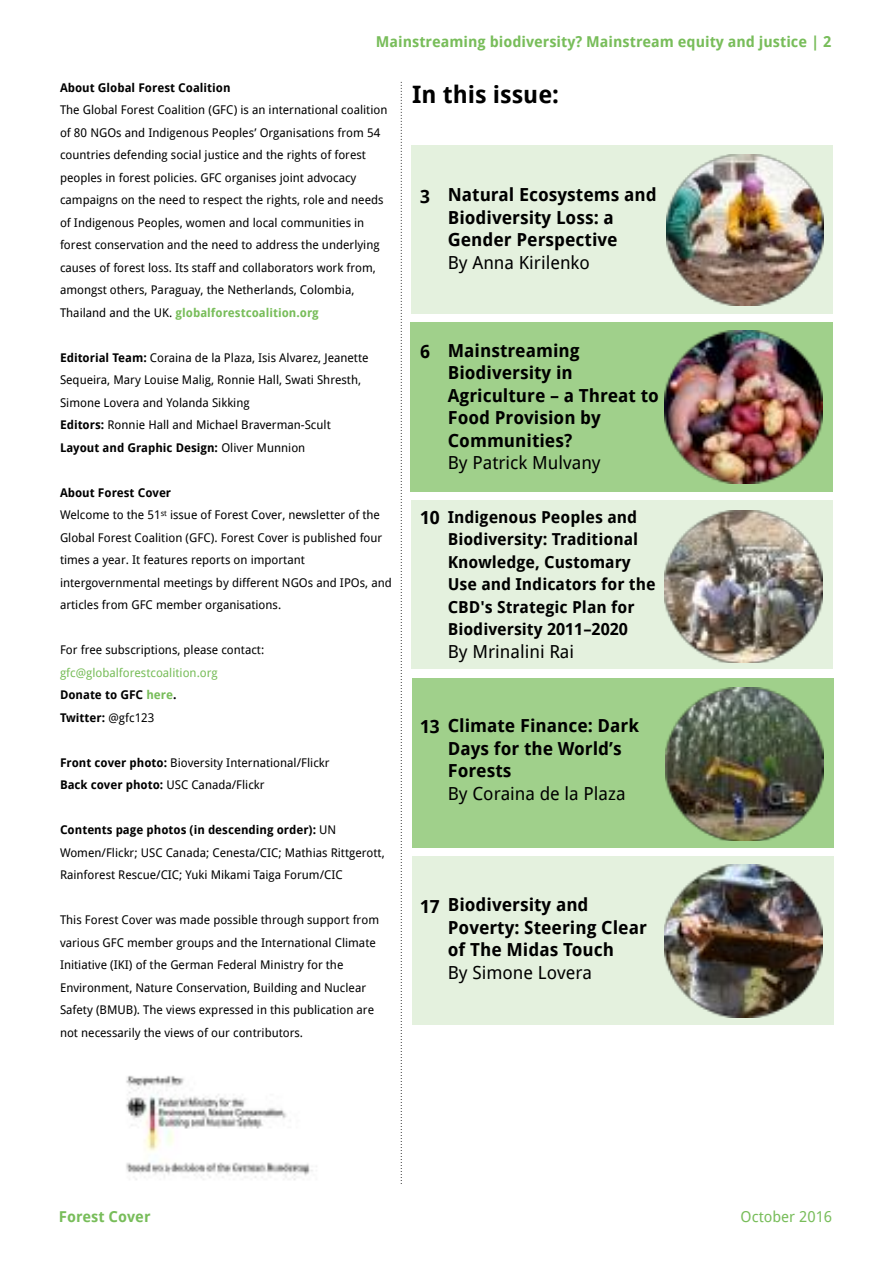
<style>
.page{position:relative;width:893px;height:1263px;background:#fff}
.page>*{position:absolute;margin:0;border:0;box-sizing:border-box;transform-origin:0 0}
.t1{font:700 24px "Droid Sans";color:#000}
.t2{font:700 18px/22.5px "Droid Sans";color:#000}
.t3{font:18px "Droid Sans";color:#000}
.t4{font:700 16.5px/22.5px "Droid Sans";color:#000}
.t5{font:700 15px "Droid Sans";color:#78bd5a}
.t6{font:15px "Droid Sans";color:#78bd5a}
.t7{font:12px/22.5px "Droid Sans";color:#000}
.t8{font:12px/22.5px "Droid Sans";color:#78bd5a}
.t9{font:700 12px "Droid Sans";color:#000}
.s1{font-weight:700;color:#78bd5a}
.s2{font-weight:700}
.s3{font-weight:700;color:#000}
.s4{color:#000}
</style>
<div class="page">
<div style="left:411px;top:500px;width:421px;height:169px;background:#e4f1de"></div>
<div style="left:412px;top:856px;width:422px;height:169px;background:#e4f1de"></div>
<div style="left:412px;top:678px;width:422px;height:169px;background:#a0d08b"></div>
<div style="left:411px;top:323px;width:422px;height:169px;background:#a0d08b"></div>
<div style="left:411px;top:145px;width:421px;height:169px;background:#e4f1de"></div>
<svg style="left:401px;top:82px;width:1px;height:1102px"></svg>
<img style="left:666px;top:155px;width:158px;height:151px">
<img style="left:664px;top:330px;width:158px;height:153px">
<img style="left:664px;top:510px;width:158px;height:153px">
<img style="left:665px;top:688px;width:158px;height:152px">
<img style="left:665px;top:864px;width:158px;height:153px">
<img style="left:126px;top:1075px;width:191px;height:105px">
<p class="t5" style="left:376px;top:33px;width:457px">Mainstreaming biodiversity? Mainstream equity and justice | 2</p>
<p class="t9" style="left:60px;top:80px;width:172px">About Global Forest Coalition</p>
<p class="t7" style="left:60px;top:99px;width:329px">The Global Forest Coalition (GFC) is an international coalition of 80 NGOs and Indigenous Peoples’ Organisations from 54 countries defending social justice and the rights of forest peoples in forest policies. GFC organises joint advocacy campaigns on the need to respect the rights, role and needs of Indigenous Peoples, women and local communities in forest conservation and the need to address the underlying causes of forest loss. Its staff and collaborators work from, amongst others, Paraguay, the Netherlands, Colombia, Thailand and the UK. <span class="s1">globalforestcoalition.org</span></p>
<p class="t7" style="left:60px;top:346px;width:310px"><span class="s2">Editorial Team:</span> Coraina de la Plaza, Isis Alvarez, Jeanette Sequeira, Mary Louise Malig, Ronnie Hall, Swati Shresth, Simone Lovera and Yolanda Sikking<br><span class="s2">Editors:</span> Ronnie Hall and Michael Braverman-Scult <span class="s2">Layout and Graphic Design:</span> Oliver Munnion</p>
<p class="t7" style="left:60px;top:481px;width:333px"><span class="s2">About Forest Cover<br></span>Welcome to the 51<sup>st</sup> issue of Forest Cover, newsletter of the Global Forest Coalition (GFC). Forest Cover is published four times a year. It features reports on important intergovernmental meetings by different NGOs and IPOs, and articles from GFC member organisations.</p>
<p class="t7" style="left:60px;top:639px;width:206px">For free subscriptions, please contact:</p>
<p class="t8" style="left:60px;top:661px;width:159px">gfc@globalforestcoalition.org<br><span class="s3">Donate to GFC</span> <span class="s2">here</span><span class="s3">.<br>Twitter:</span> <span class="s4">@gfc123</span></p>
<p class="t7" style="left:60px;top:751px;width:271px"><span class="s2">Front cover photo:</span> Bioversity International/Flickr<br><span class="s2">Back cover photo:</span> USC Canada/Flickr</p>
<p class="t7" style="left:60px;top:819px;width:326px"><span class="s2">Contents page photos (in descending order):</span> UN<br>Women/Flickr; USC Canada; Cenesta/CIC; Mathias Rittgerott,<br>Rainforest Rescue/CIC; Yuki Mikami Taiga Forum/CIC</p>
<p class="t7" style="left:60px;top:909px;width:321px">This Forest Cover was made possible through support from various GFC member groups and the International Climate Initiative (IKI) of the German Federal Ministry for the Environment, Nature Conservation, Building and Nuclear Safety (BMUB). The views expressed in this publication are not necessarily the views of our contributors.</p>
<h1 class="t1" style="left:412px;top:81px;width:148px">In this issue:</h1>
<h2 class="t2" style="left:420px;top:186px;width:11px">3</h2>
<h2 class="t2" style="left:448px;top:184px;width:210px">Natural Ecosystems and<br>Biodiversity Loss: a<br>Gender Perspective</h2>
<h2 class="t3" style="left:448px;top:252px;width:144px">By Anna Kirilenko</h2>
<h2 class="t2" style="left:420px;top:340px;width:11px">6</h2>
<h2 class="t2" style="left:420px;top:507px;width:21px">10</h2>
<h2 class="t2" style="left:448px;top:339px;width:213px">Mainstreaming<br>Biodiversity in<br>Agriculture – a Threat to<br>Food Provision by<br>Communities?</h2>
<h2 class="t3" style="left:448px;top:452px;width:154px">By Patrick Mulvany</h2>
<h3 class="t4" style="left:448px;top:506px;width:209px">Indigenous Peoples and<br>Biodiversity: Traditional<br>Knowledge, Customary<br>Use and Indicators for the<br>CBD's Strategic Plan for<br>Biodiversity 2011–2020</h3>
<h2 class="t3" style="left:448px;top:641px;width:128px">By Mrinalini Rai</h2>
<h2 class="t2" style="left:448px;top:715px;width:193px;text-indent:-28px">13 Climate Finance: Dark<br>Days for the World’s<br>Forests</h2>
<h2 class="t3" style="left:448px;top:783px;width:179px">By Coraina de la Plaza</h2>
<h2 class="t2" style="left:448px;top:894px;width:201px;text-indent:-28px">17 Biodiversity and<br>Poverty: Steering Clear of The Midas Touch</h2>
<h2 class="t3" style="left:448px;top:962px;width:146px">By Simone Lovera</h2>
<p class="t5" style="left:59px;top:1208px;width:93px">Forest Cover</p>
<p class="t6" style="left:741px;top:1208px;width:93px">October 2016</p>
</div>
